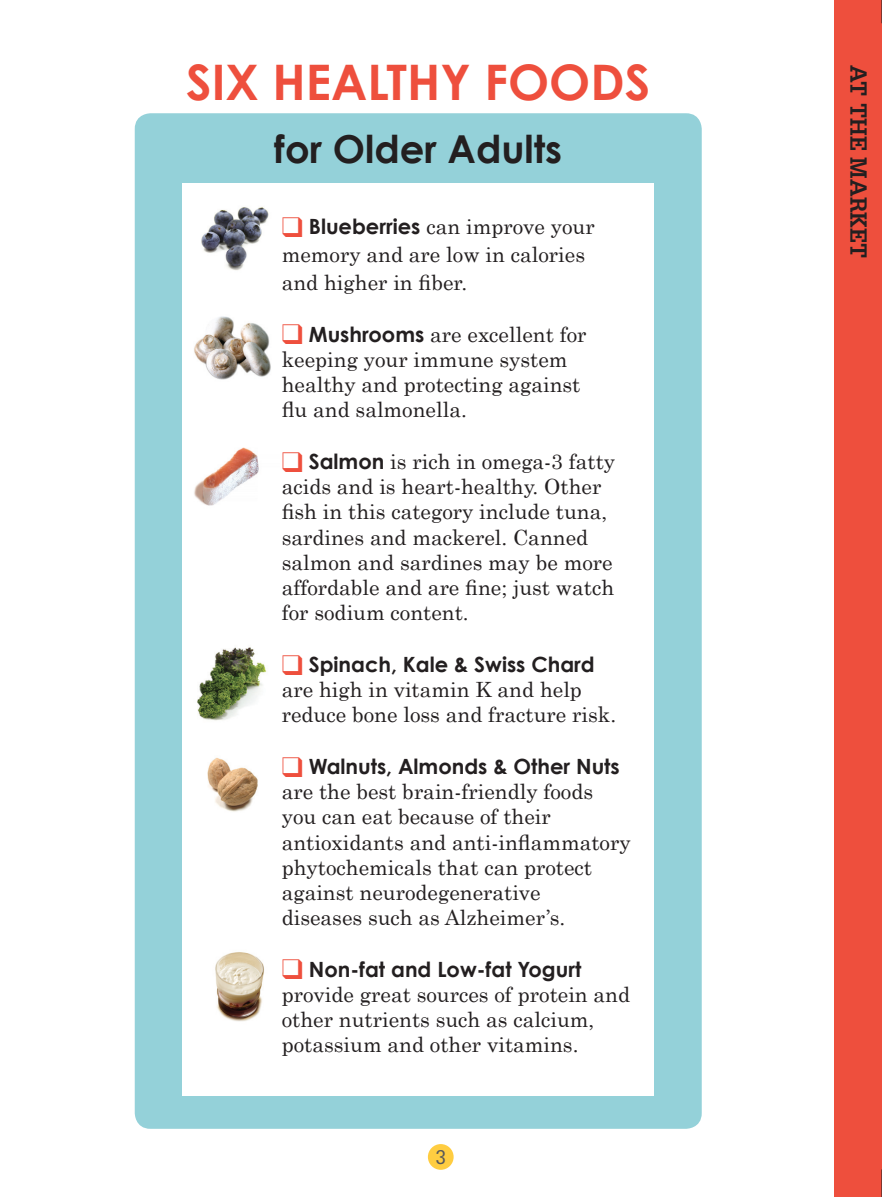
<style>
.page{position:relative;width:882px;height:1197px;background:#fff}
.page>*{position:absolute;margin:0;border:0;box-sizing:border-box;transform-origin:0 0}
.subheads{font:700 49px "Century Gothic";color:#ee4f3d}
.subheads-2{font:700 38.5px "Century Gothic";color:#231f20}
.t1{font:700 22.75px "Glypha LT Std";color:#231f20}
.body{font:21px/25.2px "Century Schoolbook";color:#231f20}
.subheads-3{font:19.25px "Glypha LT Std";color:#57585a}
.s1{color:#ee4f3d}
.s2{font-family:"Century Gothic";font-weight:700}
</style>
<div class="page">
<div style="left:835px;top:0;width:47px;height:1197px;background:#ee4f3d"></div>
<div style="left:428px;top:1144px;width:26px;height:26px;background:#ffcd41;border-radius:50%"></div>
<div style="left:135px;top:113px;width:567px;height:1016px;background:#94d1d9;border-radius:16px"></div>
<div style="left:182px;top:184px;width:472px;height:912px;background:#fff"></div>
<img style="left:201px;top:207px;width:68px;height:63px">
<img style="left:194px;top:316px;width:77px;height:64px">
<img style="left:194px;top:447px;width:65px;height:59px">
<img style="left:197px;top:647px;width:70px;height:74px">
<img style="left:207px;top:757px;width:51px;height:55px">
<img style="left:215px;top:952px;width:49px;height:70px">
<svg style="left:881px;top:0;width:1px;height:23px"></svg>
<svg style="left:881px;top:1169px;width:1px;height:28px"></svg>
<p class="subheads" style="left:186px;top:51px;width:466px">SIX HEALTHY FOODS</p>
<p class="subheads-2" style="left:274px;top:125px;width:289px">for Older Adults</p>
<p class="body" style="left:282px;top:212px;width:315px;line-height:28px"><span class="s1">❑</span> <span class="s2">Blueberries</span> can improve your memory and are low in calories and higher in fiber.</p>
<p class="body" style="left:282px;top:321px;width:306px"><span class="s1">❑</span> <span class="s2">Mushrooms</span> are excellent for keeping your immune system healthy and protecting against flu and salmonella.</p>
<p class="body" style="left:282px;top:448px;width:335px"><span class="s1">❑</span> <span class="s2">Salmon</span> is rich in omega-3 fatty acids and is heart-healthy. Other fish in this category include tuna, sardines and mackerel. Canned salmon and sardines may be more affordable and are fine; just watch for sodium content.</p>
<p class="body" style="left:282px;top:651px;width:336px"><span class="s1">❑</span> <span class="s2">Spinach, Kale &amp; Swiss Chard </span>are high in vitamin K and help reduce bone loss and fracture risk.</p>
<p class="body" style="left:282px;top:753px;width:350px"><span class="s1">❑</span> <span class="s2">Walnuts, Almonds &amp; Other Nuts </span>are the best brain-friendly foods you can eat because of their antioxidants and anti-inflammatory phytochemicals that can protect against neurodegenerative<br>diseases such as Alzheimer’s.</p>
<p class="body" style="left:282px;top:956px;width:350px"><span class="s1">❑</span> <span class="s2">Non-fat and Low-fat Yogurt </span>provide great sources of protein and other nutrients such as calcium, potassium and other vitamins.</p>
<p class="subheads-3" style="left:436px;top:1145px;width:12px">3</p>
<p class="t1" style="left:873px;top:65px;width:194px;rotate:90deg">AT THE MARKET</p>
</div>
